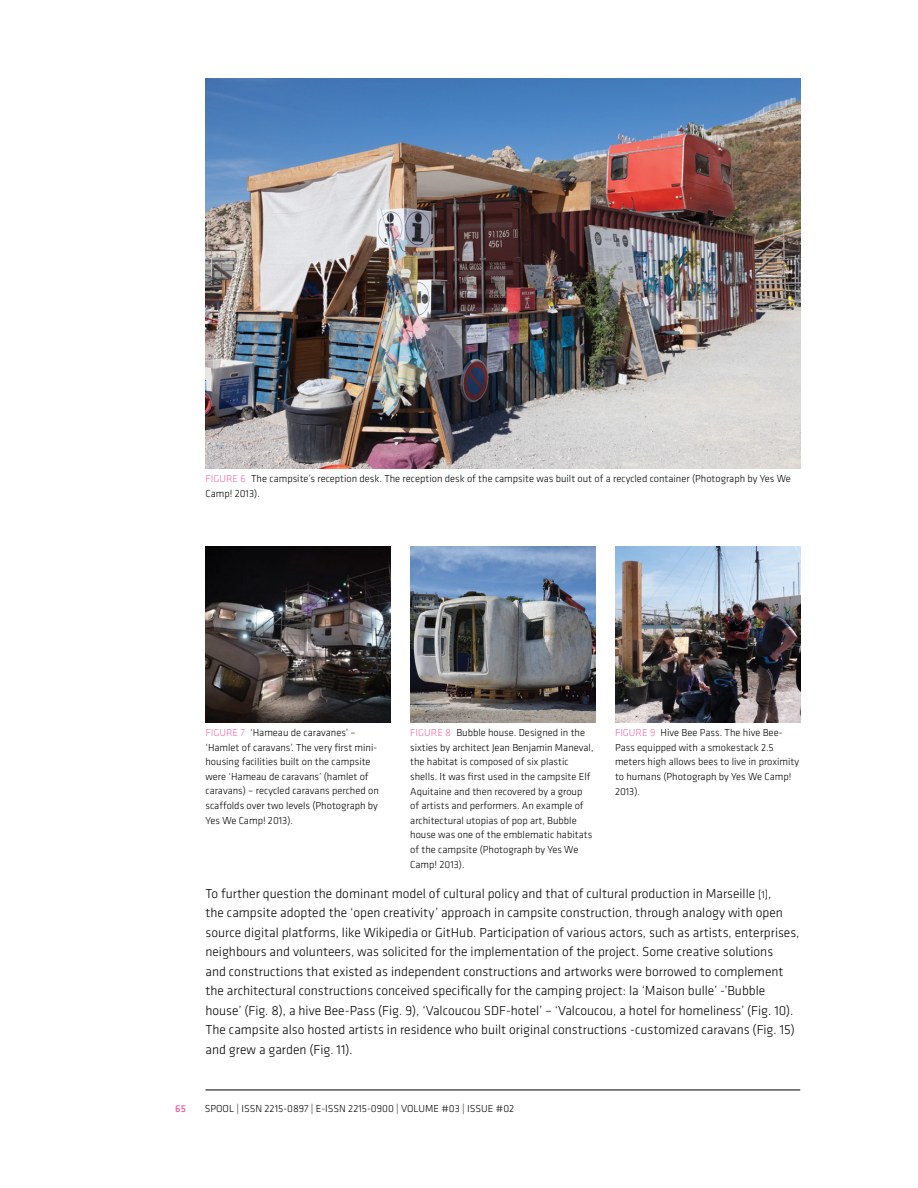
<style>
.page{position:relative;width:918px;height:1188px;background:#fff}
.page>*{position:absolute;margin:0;border:0;box-sizing:border-box;transform-origin:0 0}
.t1{font:300 13.5px/19.5px "Klavika";color:#000}
.t2{font:300 10.5px/14.7px "Klavika";color:#000}
.t3{font:300 10.5px "Klavika";color:#f06ca9}
.t4{font:500 10.5px "Klavika";color:#f06ca9}
.s1{color:#f06ca9}
.s2{font-size:10.5px}
</style>
<div class="page">
<hr style="left:206px;top:1090px;width:594px;height:1px;background:#000">
<img style="left:206px;top:79px;width:594px;height:390px">
<img style="left:206px;top:547px;width:185px;height:175px">
<img style="left:410px;top:547px;width:186px;height:175px">
<img style="left:615px;top:547px;width:185px;height:175px">
<p class="t2" style="left:206px;top:472px;width:587px;text-indent:35px"><span class="s1">6</span> The campsite’s reception desk. The reception desk of the campsite was built out of a recycled container (Photograph by Yes We<br>Camp! 2013).</p>
<p class="t3" style="left:206px;top:473px;width:12px">Figure</p>
<p class="t2" style="left:206px;top:725px;width:175px;text-indent:35px"><span class="s1">7</span> ‘Hameau de caravanes’ – ‘Hamlet of caravans’. The very first mini&shy;housing facilities built on the campsite were ‘Hameau de caravans’ (hamlet of caravans) – recycled caravans perched on scaffolds over two levels (Photograph by Yes We Camp! 2013).</p>
<p class="t3" style="left:410px;top:727px;width:12px">Figure</p>
<p class="t2" style="left:410px;top:725px;width:185px;text-indent:35px"><span class="s1">8</span> Bubble house. Designed in the sixties by architect Jean Benjamin Maneval, the habitat is composed of six plastic shells. It was first used in the campsite Elf Aquitaine and then recovered by a group of artists and performers. An example of architectural utopias of pop art, Bubble house was one of the emblematic habitats of the campsite (Photograph by Yes We Camp! 2013).</p>
<p class="t3" style="left:615px;top:727px;width:12px">Figure</p>
<p class="t2" style="left:615px;top:725px;width:186px;text-indent:35px"><span class="s1">9</span> Hive Bee Pass. The hive Bee-<br>Pass equipped with a smokestack 2.5 meters high allows bees to live in proximity to humans (Photograph by Yes We Camp!<br>2013).</p>
<p class="t3" style="left:206px;top:727px;width:12px">Figure</p>
<p class="t1" style="left:205px;top:884px;width:596px">To further question the dominant model of cultural policy and that of cultural production in Marseille <span class="s2">[1]</span>,<br>the campsite adopted the ‘open creativity’ approach in campsite construction, through analogy with open source digital platforms, like Wikipedia or GitHub. Participation of various actors, such as artists, enterprises, neighbours and volunteers, was solicited for the implementation of the project. Some creative solutions<br>and constructions that existed as independent constructions and artworks were borrowed to complement the architectural constructions conceived specifically for the camping project: la ‘Maison bulle’ -’Bubble house’ (Fig. 8), a hive Bee-Pass (Fig. 9), ‘Valcoucou SDF-hotel’ – ‘Valcoucou, a hotel for homeliness’ (Fig. 10).<br>The campsite also hosted artists in residence who built original constructions -customized caravans (Fig. 15) and grew a garden (Fig. 11).</p>
<p class="t4" style="left:175px;top:1103px;width:12px">65</p>
<p class="t2" style="left:205px;top:1102px;width:311px">SPOOL | ISSN 2215-0897 | E-ISSN 2215-0900 | VOLUME #03 | ISSUE #02</p>
</div>
